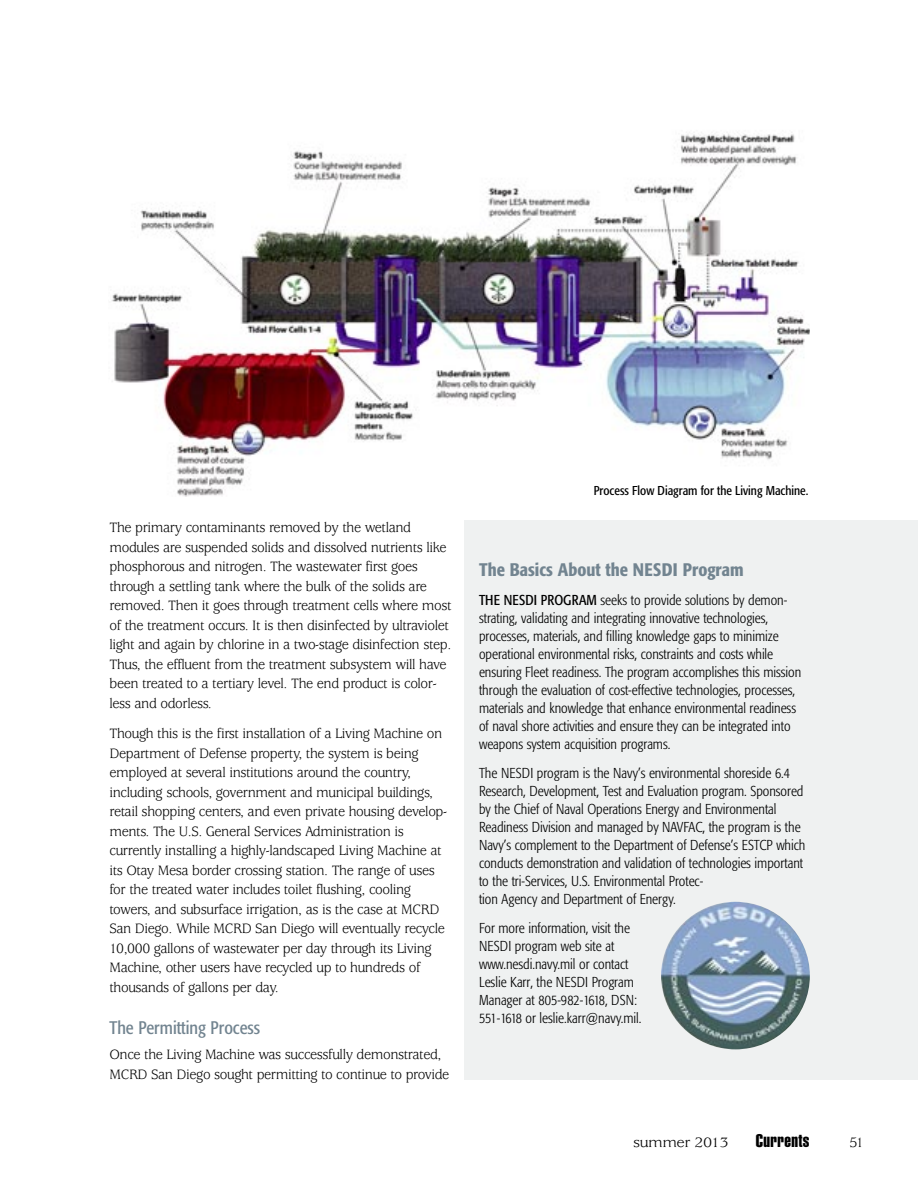
<style>
.page{position:relative;width:918px;height:1188px;background:#fff}
.page>*{position:absolute;margin:0;border:0;box-sizing:border-box;transform-origin:0 0}
.t1{font:500 condensed 18px "Formata";color:#728490}
.t2{font:condensed 18px "Formata";color:#728490}
.t3{font:18px "Helvetica Extra Compressed";letter-spacing:.015em;color:#000;scale:1.1 1}
.t4{font:15px/19.5px "Usherwood";letter-spacing:-.03em;color:#000;scale:.95 1}
.t5{font:15px "Usherwood";letter-spacing:-.03em;color:#000;scale:1.1 1}
.t6{font:300 condensed 14.25px/18px "Formata";color:#000}
.t7{font:condensed 12.75px "Formata";color:#000}
.s1{font-weight:400}
</style>
<div class="page">
<div style="left:464px;top:521px;width:454px;height:559px;background:#eff1f1"></div>
<img style="left:661px;top:902px;width:149px;height:147px;border-radius:50%">
<img style="left:111px;top:132px;width:699px;height:365px">
<p class="t4" style="left:110px;top:519px;width:362px">The primary contaminants removed by the wetland modules are suspended solids and dissolved nutrients like phosphorous and nitrogen. The wastewater first goes through a settling tank where the bulk of the solids are removed. Then it goes through treatment cells where most of the treatment occurs. It is then disinfected by ultraviolet light and again by chlorine in a two-stage disinfection step.<br>Thus, the effluent from the treatment subsystem will have been treated to a tertiary level. The end product is color&shy;less and odorless.</p>
<p class="t4" style="left:110px;top:725px;width:357px">Though this is the first installation of a Living Machine on Department of Defense property, the system is being employed at several institutions around the country, including schools, government and municipal buildings, retail shopping centers, and even private housing develop&shy;ments. The U.S. General Services Administration is currently installing a highly-landscaped Living Machine at its Otay Mesa border crossing station. The range of uses for the treated water includes toilet flushing, cooling towers, and subsurface irrigation, as is the case at MCRD San Diego. While MCRD San Diego will eventually recycle 10,000 gallons of wastewater per day through its Living Machine, other users have recycled up to hundreds of thousands of gallons per day.</p>
<p class="t2" style="left:110px;top:1020px;width:152px">The Permitting Process</p>
<p class="t4" style="left:110px;top:1046px;width:359px">Once the Living Machine was successfully demonstrated,<br>MCRD San Diego sought permitting to continue to provide</p>
<p class="t7" style="left:594px;top:485px;width:216px">Process Flow Diagram for the Living Machine.</p>
<p class="t1" style="left:479px;top:563px;width:266px">The Basics About the NESDI Program</p>
<p class="t6" style="left:479px;top:592px;width:324px"><span class="s1">THE NESDI PROGRAM</span> seeks to provide solutions by demon&shy;strating, validating and integrating innovative technologies, processes, materials, and filling knowledge gaps to minimize operational environmental risks, constraints and costs while ensuring Fleet readiness. The program accomplishes this mission through the evaluation of cost-effective technologies, processes, materials and knowledge that enhance environmental readiness of naval shore activities and ensure they can be integrated into weapons system acquisition programs.</p>
<p class="t6" style="left:479px;top:765px;width:328px">The NESDI program is the Navy’s environmental shoreside 6.4<br>Research, Development, Test and Evaluation program. Sponsored by the Chief of Naval Operations Energy and Environmental Readiness Division and managed by NAVFAC, the program is the Navy’s complement to the Department of Defense’s ESTCP which conducts demonstration and validation of technologies important to the tri-Services, U.S. Environmental Protec-<br>tion Agency and Department of Energy.</p>
<p class="t6" style="left:479px;top:920px;width:164px">For more information, visit the<br>NESDI program web site at www.nesdi.navy.mil or contact<br>Leslie Karr, the NESDI Program<br>Manager at 805-982-1618, DSN:<br>551-1618 or leslie.karr@navy.mil.</p>
<p class="t5" style="left:633px;top:1137px;width:89px">summer 2013</p>
<p class="t3" style="left:756px;top:1134px;width:50px">Currents</p>
<p class="t4" style="left:849px;top:1134px;width:17px">51</p>
</div>
